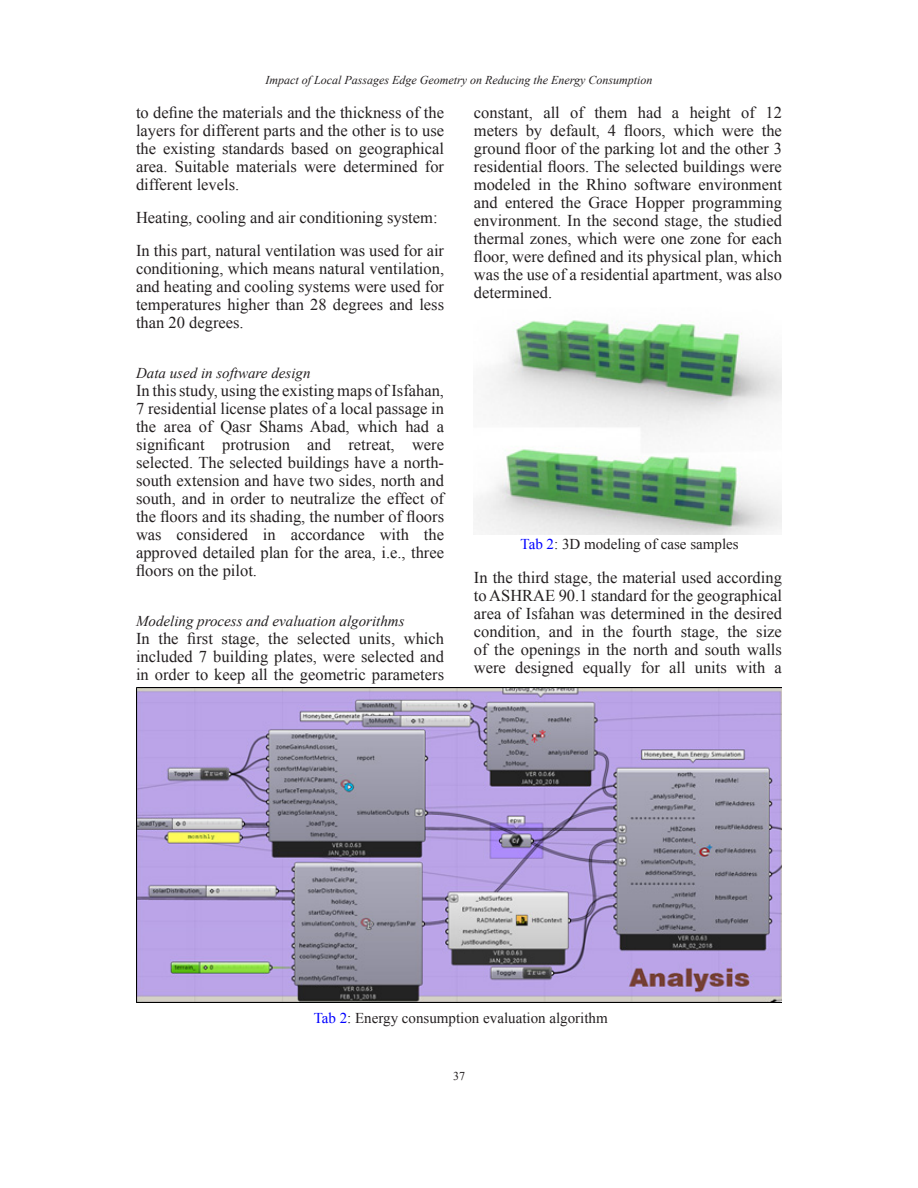
<style>
.page{position:relative;width:918px;height:1188px;background:#fff}
.page>*{position:absolute;margin:0;border:0;box-sizing:border-box;transform-origin:0 0}
.TEXT{font:16.5px/18px "Times New Roman";color:#231f20;text-align:justify}
.TEXT-2{font:15px "Times New Roman";color:#231f20}
.Sub_Title_2{font:italic 15px "Times New Roman";color:#231f20}
.Abstract{font:italic 12px "Times New Roman";color:#231f20}
.t1{font:12px "Times New Roman";color:#231f20}
.s1{color:#00f}
</style>
<div class="page">
<img style="left:474px;top:320px;width:308px;height:214px">
<img style="left:137px;top:687px;width:645px;height:315px">
<p class="Abstract" style="left:266px;top:72px;width:388px">Impact of Local Passages Edge Geometry on Reducing the Energy Consumption</p>
<p class="Abstract" style="left:455px;top:72px;width:10px">J.</p>
<p class="TEXT" style="left:136px;top:103px;width:310px">to define the materials and the thickness of the layers for different parts and the other is to use the existing standards based on geographical area. Suitable materials were determined for different levels.</p>
<p class="TEXT" style="left:136px;top:208px;width:303px">Heating, cooling and air conditioning system:</p>
<p class="TEXT" style="left:136px;top:241px;width:310px">In this part, natural ventilation was used for air conditioning, which means natural ventilation, and heating and cooling systems were used for temperatures higher than 28 degrees and less than 20 degrees.</p>
<p class="Sub_Title_2" style="left:136px;top:362px;width:176px">Data used in software design</p>
<p class="TEXT" style="left:136px;top:381px;width:310px">In this study, using the existing maps of Isfahan, 7 residential license plates of a local passage in the area of Qasr Shams Abad, which had a significant protrusion and retreat, were selected. The selected buildings have a north&shy;south extension and have two sides, north and south, and in order to neutralize the effect of the floors and its shading, the number of floors was considered in accordance with the approved detailed plan for the area, i.e., three floors on the pilot.</p>
<p class="Sub_Title_2" style="left:136px;top:610px;width:270px">Modeling process and evaluation algorithms</p>
<p class="TEXT" style="left:136px;top:629px;width:310px">In the first stage, the selected units, which included 7 building plates, were selected and in order to keep all the geometric parameters</p>
<p class="TEXT" style="left:474px;top:103px;width:310px">constant, all of them had a height of 12 meters by default, 4 floors, which were the ground floor of the parking lot and the other 3 residential floors. The selected buildings were modeled in the Rhino software environment and entered the Grace Hopper programming environment. In the second stage, the studied thermal zones, which were one zone for each floor, were defined and its physical plan, which was the use of a residential apartment, was also determined.</p>
<p class="TEXT-2" style="left:521px;top:534px;width:220px"><span class="s1">Tab 2</span>: 3D modeling of case samples</p>
<p class="TEXT" style="left:474px;top:568px;width:310px">In the third stage, the material used according to ASHRAE 90.1 standard for the geographical area of Isfahan was determined in the desired condition, and in the fourth stage, the size of the openings in the north and south walls were designed equally for all units with a</p>
<p class="TEXT-2" style="left:314px;top:1007px;width:296px"><span class="s1">Tab 2</span>: Energy consumption evaluation algorithm</p>
<p class="t1" style="left:453px;top:1067px;width:13px">37</p>
</div>
